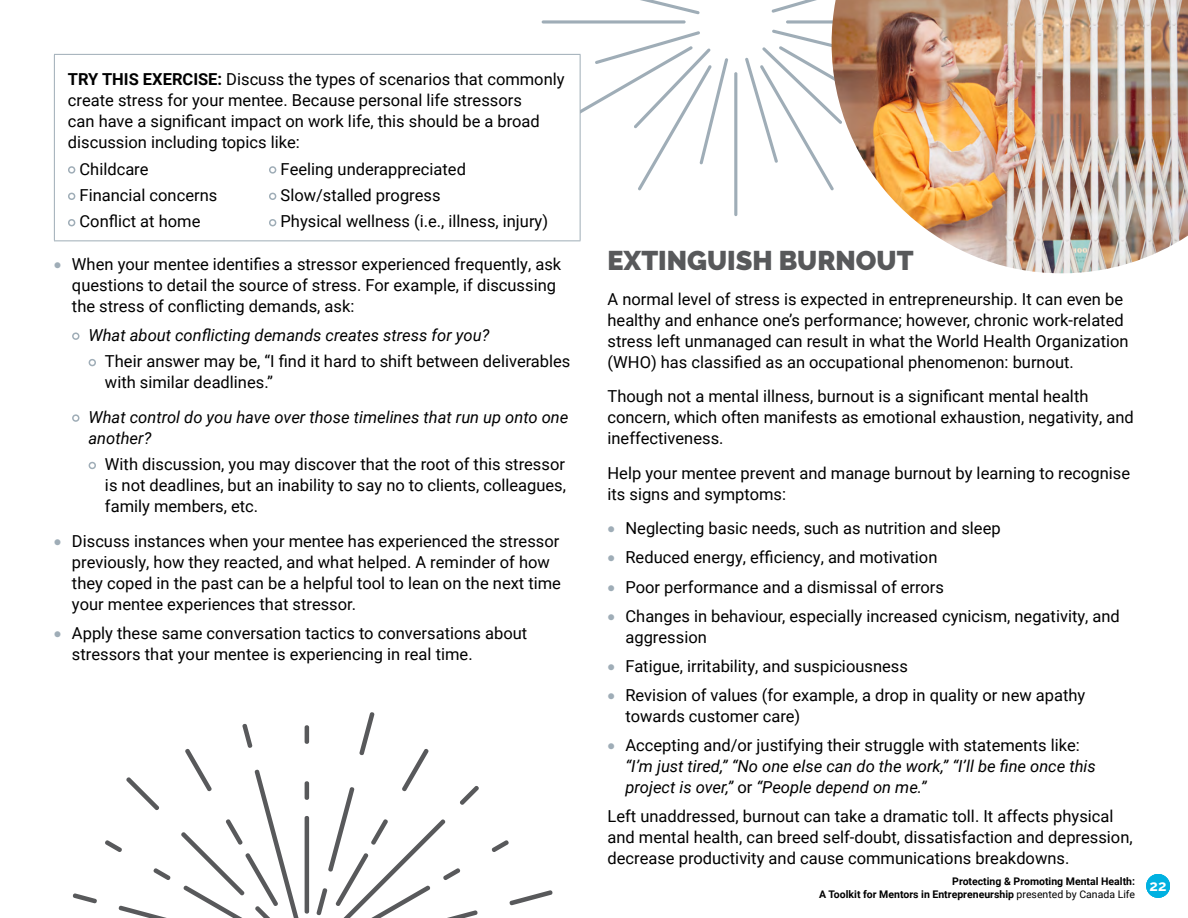
<style>
.page{position:relative;width:1188px;height:918px;background:#fff}
.page>*{position:absolute;margin:0;border:0;box-sizing:border-box;transform-origin:0 0}
.t1{font:900 27px "Raleway";color:#58595b}
.t2{font:16.5px/21px "Roboto";color:#000}
.t3{font:italic 16.5px/21px "Roboto";color:#000}
.t4{font:700 15px "Raleway";color:#fff}
.t5{font:700 10.5px/12.6px "Roboto";color:#000;text-align:right}
.s1{font-weight:700}
.s2{color:#9fadb7}
.s3{font-style:normal}
.s4{font-weight:400}
</style>
<div class="page">
<hr style="left:734px;top:72px;width:3px;height:144px;background:#9fadb7;border-radius:2px">
<svg style="left:542px;top:20px;width:144px;height:4px"></svg>
<svg style="left:786px;top:20px;width:144px;height:4px"></svg>
<svg style="left:640px;top:0;width:60px;height:14px"></svg>
<svg style="left:745px;top:30px;width:87px;height:160px"></svg>
<svg style="left:772px;top:0;width:45px;height:13px"></svg>
<svg style="left:567px;top:31px;width:161px;height:159px"></svg>
<div style="left:54px;top:54px;width:526px;height:187px;background:#fff"></div>
<hr style="left:54px;top:54px;width:526px;height:1px;background:#9fadb7">
<hr style="left:54px;top:55px;width:1px;height:185px;background:#9fadb7">
<hr style="left:580px;top:55px;width:1px;height:185px;background:#9fadb7">
<hr style="left:54px;top:240px;width:526px;height:1px;background:#9fadb7">
<svg style="left:72px;top:893px;width:25px;height:11px"></svg>
<svg style="left:491px;top:840px;width:18px;height:12px"></svg>
<svg style="left:105px;top:723px;width:204px;height:195px"></svg>
<svg style="left:509px;top:890px;width:44px;height:16px"></svg>
<svg style="left:316px;top:712px;width:163px;height:206px"></svg>
<img style="left:832px;top:0;width:356px;height:273px">
<div style="left:1146px;top:874px;width:24px;height:24px;background:#00b1e1;border-radius:50%"></div>
<p class="t2" style="left:68px;top:68px;width:498px"><span class="s1">TRY THIS EXERCISE:</span> Discuss the types of scenarios that commonly create stress for your mentee. Because personal life stressors<br>can have a significant impact on work life, this should be a broad discussion including topics like:</p>
<p class="t2" style="left:68px;top:158px;width:82px"><span class="s2">•</span> Childcare</p>
<p class="t2" style="left:269px;top:158px;width:199px"><span class="s2">•</span> Feeling underappreciated</p>
<p class="t2" style="left:68px;top:184px;width:151px"><span class="s2">•</span> Financial concerns</p>
<p class="t2" style="left:269px;top:184px;width:173px"><span class="s2">•</span> Slow/stalled progress</p>
<p class="t2" style="left:68px;top:210px;width:134px"><span class="s2">•</span> Conflict at home</p>
<p class="t2" style="left:269px;top:210px;width:281px"><span class="s2">•</span> Physical wellness (i.e., illness, injury)</p>
<p class="t2" style="left:72px;top:253px;width:491px;text-indent:-18px"><span class="s2">•</span> When your mentee identifies a stressor experienced frequently, ask questions to detail the source of stress. For example, if discussing the stress of conflicting demands, ask:</p>
<p class="t3" style="left:72px;top:324px;width:419px"><span class="s2">•</span> What about conflicting demands creates stress for you?</p>
<p class="t2" style="left:105px;top:350px;width:467px;text-indent:-16px"><span class="s2">•</span> Their answer may be, “I find it hard to shift between deliverables with similar deadlines.”</p>
<p class="t3" style="left:88px;top:406px;width:481px;text-indent:-16px"><span class="s2">•</span> What control do you have over those timelines that run up onto one another?</p>
<p class="t2" style="left:105px;top:453px;width:462px;text-align:justify;text-indent:-16px"><span class="s2">•</span> With discussion, you may discover that the root of this stressor is not deadlines, but an inability to say no to clients, colleagues, family members, etc.</p>
<p class="t2" style="left:72px;top:530px;width:491px;text-indent:-18px"><span class="s2">•</span> Discuss instances when your mentee has experienced the stressor previously, how they reacted, and what helped. A reminder of how they coped in the past can be a helpful tool to lean on the next time your mentee experiences that stressor.</p>
<p class="t2" style="left:72px;top:622px;width:457px;text-indent:-18px"><span class="s2">•</span> Apply these same conversation tactics to conversations about stressors that your mentee is experiencing in real time.</p>
<h1 class="t1" style="left:608px;top:245px;width:308px">EXTINGUISH BURNOUT</h1>
<p class="t2" style="left:608px;top:288px;width:523px">A normal level of stress is expected in entrepreneurship. It can even be healthy and enhance one’s performance; however, chronic work-related stress left unmanaged can result in what the World Health Organization (WHO) has classified as an occupational phenomenon: burnout.</p>
<p class="t2" style="left:608px;top:385px;width:528px">Though not a mental illness, burnout is a significant mental health concern, which often manifests as emotional exhaustion, negativity, and ineffectiveness.</p>
<p class="t2" style="left:608px;top:462px;width:524px">Help your mentee prevent and manage burnout by learning to recognise its signs and symptoms:</p>
<p class="t2" style="left:608px;top:517px;width:395px"><span class="s2">•</span> Neglecting basic needs, such as nutrition and sleep</p>
<p class="t2" style="left:608px;top:546px;width:331px"><span class="s2">•</span> Reduced energy, efficiency, and motivation</p>
<p class="t2" style="left:608px;top:576px;width:338px"><span class="s2">•</span> Poor performance and a dismissal of errors</p>
<p class="t2" style="left:626px;top:605px;width:496px;text-indent:-18px"><span class="s2">•</span> Changes in behaviour, especially increased cynicism, negativity, and aggression</p>
<p class="t2" style="left:608px;top:655px;width:302px"><span class="s2">•</span> Fatigue, irritability, and suspiciousness</p>
<p class="t2" style="left:626px;top:684px;width:461px;text-indent:-18px"><span class="s2">•</span> Revision of values (for example, a drop in quality or new apathy towards customer care)</p>
<p class="t3" style="left:626px;top:734px;width:472px;text-indent:-18px"><span class="s2">•</span> <span class="s3">Accepting and/or justifying their struggle with statements like: </span>“I’m just tired,” “No one else can do the work,” “I’ll be fine once this project is over,” <span class="s3">or</span> “People depend on me.”</p>
<p class="t2" style="left:608px;top:805px;width:527px">Left unaddressed, burnout can take a dramatic toll. It affects physical and mental health, can breed self-doubt, dissatisfaction and depression, decrease productivity and cause communications breakdowns.</p>
<p class="t5" style="left:819px;top:875px;width:317px">Protecting &amp; Promoting Mental Health:<br>A Toolkit for Mentors in Entrepreneurship <span class="s4">presented by Canada Life</span></p>
<p class="t4" style="left:1150px;top:877px;width:18px">22</p>
</div>
